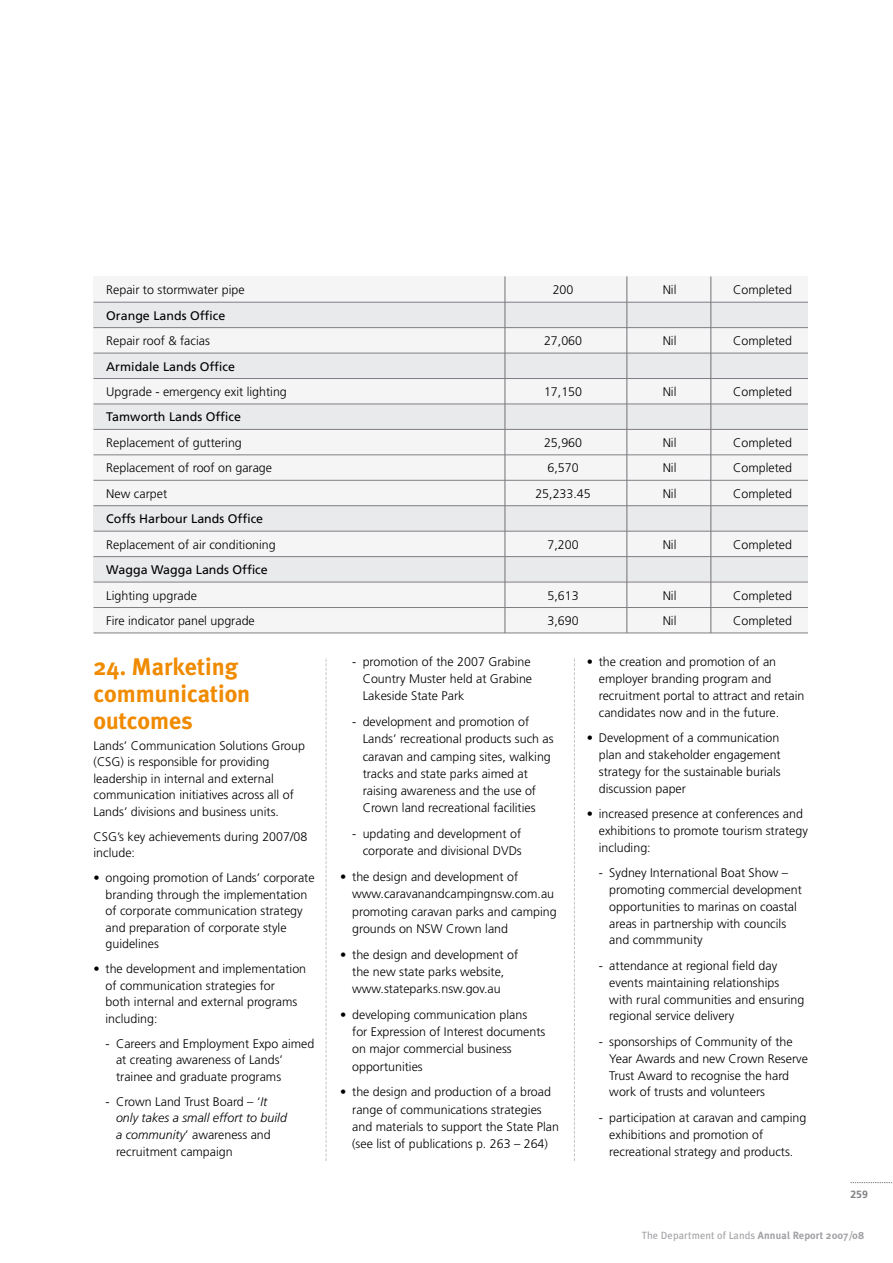
<style>
.page{position:relative;width:893px;height:1263px;background:#fff}
.page>*{position:absolute;margin:0;border:0;box-sizing:border-box;transform-origin:0 0}
.t1{font:700 24px/27px "Meta Plus";color:#f08b00}
.t2{font:300 12.45px/16.8px "Frutiger";color:#000}
.t3{font:12.45px "Frutiger CE";color:#000}
.t4{font:10.5px "Meta Plus";letter-spacing:.01em;color:#a2a2a6}
.t5{font:700 10.5px "Frutiger";color:#817e83}
.s1{font-style:italic}
.s2{font-weight:700}
</style>
<div class="page">
<svg style="left:850px;top:1182px;width:43px;height:1px"></svg>
<svg style="left:326px;top:658px;width:1px;height:503px"></svg>
<svg style="left:574px;top:657px;width:1px;height:504px"></svg>
<div style="left:94px;top:276px;width:714px;height:357px;background:#f5f5f6"></div>
<div style="left:94px;top:353px;width:714px;height:26px;background:#e8eaeb"></div>
<div style="left:94px;top:404px;width:714px;height:25px;background:#e8eaeb"></div>
<div style="left:94px;top:506px;width:714px;height:25px;background:#e8eaeb"></div>
<div style="left:94px;top:556px;width:714px;height:26px;background:#e8eaeb"></div>
<div style="left:94px;top:302px;width:714px;height:26px;background:#e8eaeb"></div>
<hr style="left:94px;top:302px;width:714px;height:1px;background:#817e83">
<hr style="left:94px;top:327px;width:714px;height:1px;background:#817e83">
<hr style="left:94px;top:353px;width:714px;height:1px;background:#817e83">
<hr style="left:94px;top:378px;width:714px;height:1px;background:#817e83">
<hr style="left:94px;top:404px;width:714px;height:1px;background:#817e83">
<hr style="left:94px;top:429px;width:714px;height:1px;background:#817e83">
<hr style="left:94px;top:455px;width:714px;height:1px;background:#817e83">
<hr style="left:94px;top:480px;width:714px;height:1px;background:#817e83">
<hr style="left:94px;top:505px;width:714px;height:1px;background:#817e83">
<hr style="left:94px;top:531px;width:714px;height:1px;background:#817e83">
<hr style="left:94px;top:556px;width:714px;height:1px;background:#817e83">
<hr style="left:94px;top:582px;width:714px;height:1px;background:#817e83">
<hr style="left:94px;top:607px;width:714px;height:1px;background:#817e83">
<hr style="left:94px;top:633px;width:714px;height:1px;background:#817e83">
<hr style="left:504px;top:276px;width:1px;height:357px;background:#817e83">
<hr style="left:626px;top:276px;width:1px;height:357px;background:#817e83">
<hr style="left:710px;top:276px;width:1px;height:357px;background:#817e83">
<p class="t2" style="left:106px;top:282px;width:140px">Repair to stormwater pipe</p>
<p class="t2" style="left:553px;top:282px;width:22px">200</p>
<p class="t2" style="left:663px;top:282px;width:15px">Nil</p>
<p class="t2" style="left:733px;top:282px;width:60px">Completed</p>
<p class="t3" style="left:106px;top:308px;width:120px">Orange Lands Office</p>
<p class="t2" style="left:106px;top:333px;width:105px">Repair roof &amp; facias</p>
<p class="t2" style="left:544px;top:333px;width:40px">27,060</p>
<p class="t2" style="left:663px;top:333px;width:15px">Nil</p>
<p class="t2" style="left:733px;top:333px;width:60px">Completed</p>
<p class="t3" style="left:106px;top:359px;width:130px">Armidale Lands Office</p>
<p class="t2" style="left:106px;top:383px;width:182px">Upgrade - emergency exit lighting</p>
<p class="t2" style="left:544px;top:383px;width:40px">17,150</p>
<p class="t2" style="left:663px;top:383px;width:15px">Nil</p>
<p class="t2" style="left:733px;top:383px;width:60px">Completed</p>
<p class="t3" style="left:106px;top:410px;width:136px">Tamworth Lands Office</p>
<p class="t2" style="left:106px;top:434px;width:137px">Replacement of guttering</p>
<p class="t2" style="left:544px;top:434px;width:40px">25,960</p>
<p class="t2" style="left:663px;top:434px;width:15px">Nil</p>
<p class="t2" style="left:733px;top:434px;width:60px">Completed</p>
<p class="t2" style="left:106px;top:460px;width:167px">Replacement of roof on garage</p>
<p class="t2" style="left:547px;top:460px;width:33px">6,570</p>
<p class="t2" style="left:663px;top:460px;width:15px">Nil</p>
<p class="t2" style="left:733px;top:460px;width:60px">Completed</p>
<p class="t2" style="left:106px;top:485px;width:62px">New carpet</p>
<p class="t2" style="left:535px;top:485px;width:57px">25,233.45</p>
<p class="t2" style="left:663px;top:485px;width:15px">Nil</p>
<p class="t2" style="left:733px;top:485px;width:60px">Completed</p>
<p class="t3" style="left:106px;top:512px;width:158px">Coffs Harbour Lands Office</p>
<p class="t2" style="left:106px;top:536px;width:171px">Replacement of air conditioning</p>
<p class="t2" style="left:547px;top:536px;width:33px">7,200</p>
<p class="t2" style="left:663px;top:536px;width:15px">Nil</p>
<p class="t2" style="left:733px;top:536px;width:60px">Completed</p>
<p class="t3" style="left:106px;top:562px;width:163px">Wagga Wagga Lands Office</p>
<p class="t2" style="left:106px;top:587px;width:92px">Lighting upgrade</p>
<p class="t2" style="left:547px;top:587px;width:33px">5,613</p>
<p class="t2" style="left:663px;top:587px;width:15px">Nil</p>
<p class="t2" style="left:733px;top:587px;width:60px">Completed</p>
<p class="t2" style="left:106px;top:612px;width:150px">Fire indicator panel upgrade</p>
<p class="t2" style="left:547px;top:612px;width:33px">3,690</p>
<p class="t2" style="left:663px;top:612px;width:15px">Nil</p>
<p class="t2" style="left:733px;top:612px;width:60px">Completed</p>
<h1 class="t1" style="left:94px;top:653px;width:158px">24. Marketing communication outcomes</h1>
<p class="t2" style="left:94px;top:737px;width:213px">Lands’ Communication Solutions Group (CSG) is responsible for providing leadership in internal and external communication initiatives across all of Lands’ divisions and business units.</p>
<p class="t2" style="left:94px;top:828px;width:215px">CSG’s key achievements during 2007/08 include:</p>
<p class="t2" style="left:106px;top:870px;width:211px;text-indent:-12px">• ongoing promotion of Lands’ corporate branding through the implementation of corporate communication strategy and preparation of corporate style guidelines</p>
<p class="t2" style="left:106px;top:961px;width:202px;text-indent:-12px">• the development and implementation of communication strategies for<br>both internal and external programs including:</p>
<p class="t2" style="left:116px;top:1035px;width:200px;text-indent:-11px">- Careers and Employment Expo aimed at creating awareness of Lands’ trainee and graduate programs</p>
<p class="t2" style="left:116px;top:1093px;width:172px;text-indent:-11px">- Crown Land Trust Board – ‘<span class="s1">It only takes a small effort to build a community</span>’ awareness and recruitment campaign</p>
<p class="t2" style="left:363px;top:653px;width:171px;line-height:17.2px;text-indent:-11px">- promotion of the 2007 Grabine<br>Country Muster held at Grabine<br>Lakeside State Park</p>
<p class="t2" style="left:363px;top:713px;width:192px;line-height:17.2px;text-indent:-11px">- development and promotion of Lands’ recreational products such as caravan and camping sites, walking tracks and state parks aimed at raising awareness and the use of Crown land recreational facilities</p>
<p class="t2" style="left:352px;top:825px;width:171px;line-height:17.2px;text-align:right">- updating and development of corporate and divisional DVDs</p>
<p class="t2" style="left:352px;top:868px;width:206px;line-height:17.2px;text-indent:-12px">• the design and development of www.caravanandcampingnsw.com.au promoting caravan parks and camping grounds on NSW Crown land</p>
<p class="t2" style="left:340px;top:946px;width:180px;line-height:17.2px;text-align:center">• the design and development of the new state parks website, www.stateparks.nsw.gov.au</p>
<p class="t2" style="left:352px;top:1006px;width:195px;line-height:17.2px;text-indent:-12px">• developing communication plans for Expression of Interest documents on major commercial business opportunities</p>
<p class="t2" style="left:352px;top:1084px;width:208px;line-height:17.2px;text-indent:-12px">• the design and production of a broad range of communications strategies and materials to support the State Plan (see list of publications p. 263 – 264)</p>
<p class="t2" style="left:599px;top:653px;width:207px;text-indent:-12px">• the creation and promotion of an employer branding program and recruitment portal to attract and retain candidates now and in the future.</p>
<p class="t2" style="left:599px;top:729px;width:183px;text-align:justify;text-indent:-12px">• Development of a communication plan and stakeholder engagement strategy for the sustainable burials discussion paper</p>
<p class="t2" style="left:599px;top:805px;width:211px;text-indent:-12px">• increased presence at conferences and exhibitions to promote tourism strategy including:</p>
<p class="t2" style="left:609px;top:864px;width:194px;text-indent:-11px">- Sydney International Boat Show – promoting commercial development opportunities to marinas on coastal areas in partnership with councils and commmunity</p>
<p class="t2" style="left:609px;top:957px;width:197px;text-indent:-11px">- attendance at regional field day events maintaining relationships with rural communities and ensuring regional service delivery</p>
<p class="t2" style="left:609px;top:1033px;width:200px;text-indent:-11px">- sponsorships of Community of the<br>Year Awards and new Crown Reserve<br>Trust Award to recognise the hard work of trusts and volunteers</p>
<p class="t2" style="left:609px;top:1109px;width:199px;text-indent:-11px">- participation at caravan and camping exhibitions and promotion of recreational strategy and products.</p>
<p class="t5" style="left:850px;top:1188px;width:19px">259</p>
<p class="t4" style="left:642px;top:1229px;width:224px">The Department of Lands <span class="s2">Annual Report 2007/08</span></p>
</div>
